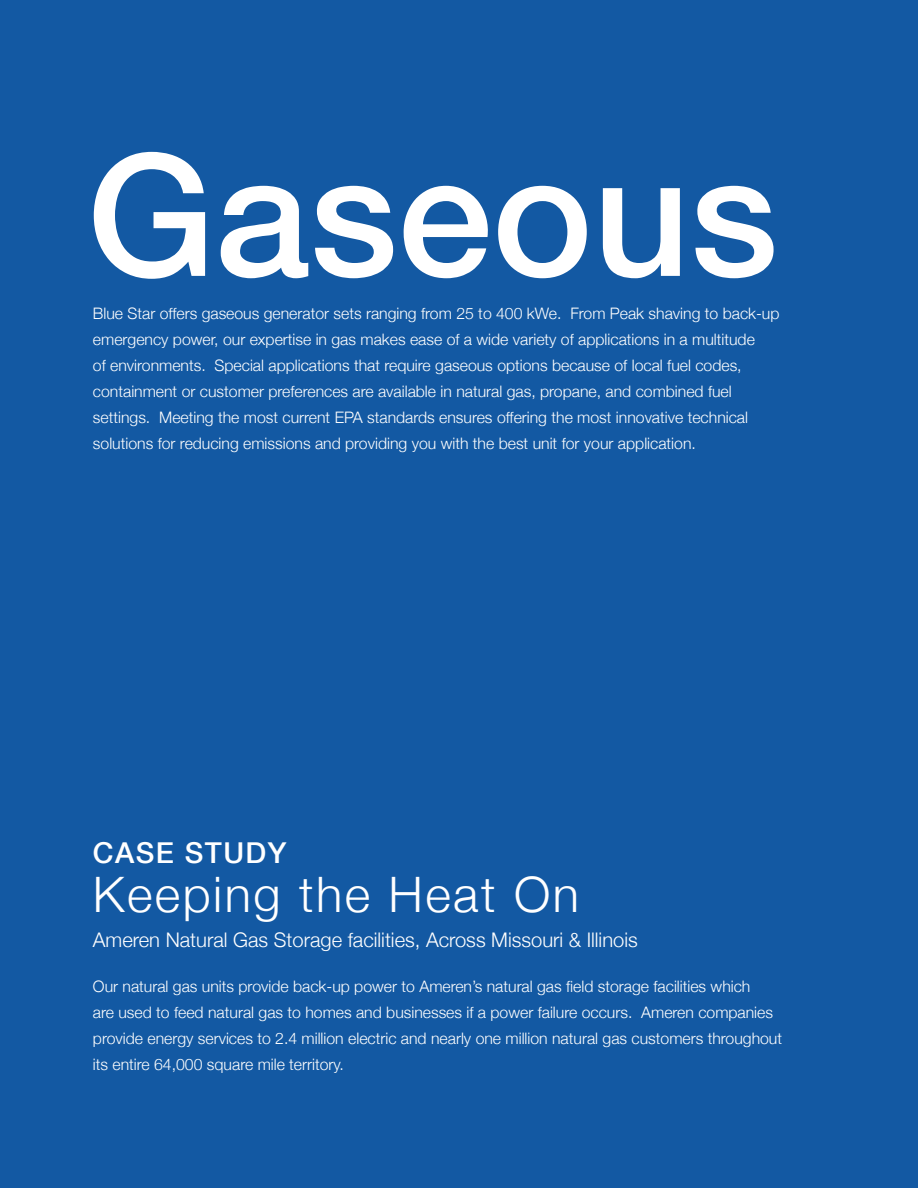
<style>
.page{position:relative;width:918px;height:1188px;background:#1359a3}
.page>*{position:absolute;margin:0;border:0;box-sizing:border-box;transform-origin:0 0}
.t1{font:500 169.65px "Helvetica Neue";color:#fff}
.t2{font:300 48.9px "Helvetica Neue";letter-spacing:.05em;color:#fff}
.t3{font:500 28.8px "Helvetica Neue";letter-spacing:.05em;color:#fff}
.t4{font:300 20.1px "Helvetica Neue";color:#fff}
.t5{font:300 15.75px/26px "Helvetica Neue";color:#fff}
</style>
<div class="page">
<p class="t1" style="left:86px;top:79px;width:693px">Gaseous</p>
<p class="t5" style="left:93px;top:300px;width:688px">Blue Star offers gaseous generator sets ranging from 25 to 400 kWe. From Peak shaving to back-up emergency power, our expertise in gas makes ease of a wide variety of applications in a multitude<br>of environments. Special applications that require gaseous options because of local fuel codes, containment or customer preferences are available in natural gas, propane, and combined fuel settings. Meeting the most current EPA standards ensures offering the most innovative technical solutions for reducing emissions and providing you with the best unit for your application.</p>
<p class="t3" style="left:93px;top:830px;width:195px">CASE STUDY</p>
<p class="t2" style="left:93px;top:855px;width:488px">Keeping the Heat On</p>
<p class="t4" style="left:93px;top:923px;width:546px">Ameren Natural Gas Storage facilities, Across Missouri &amp; Illinois</p>
<p class="t5" style="left:93px;top:973px;width:691px">Our natural gas units provide back-up power to Ameren’s natural gas field storage facilities which<br>are used to feed natural gas to homes and businesses if a power failure occurs. Ameren companies provide energy services to 2.4 million electric and nearly one million natural gas customers throughout its entire 64,000 square mile territory.</p>
</div>
